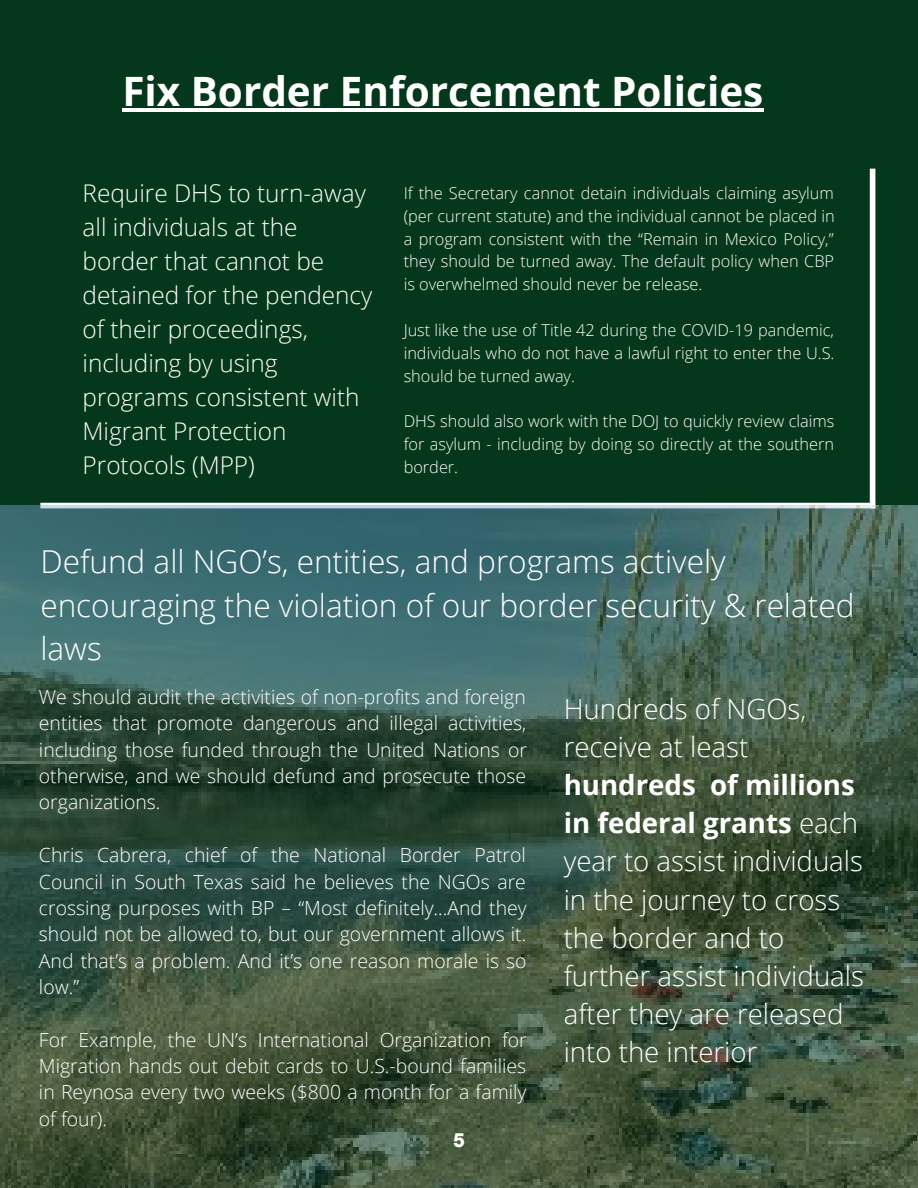
<style>
.page{position:relative;width:918px;height:1188px;background:#05371c}
.page>*{position:absolute;margin:0;border:0;box-sizing:border-box;transform-origin:0 0}
.t1{font:700 40.5px "Open Sans";color:#fff}
.t2{font:300 31.65px/43.3px "Open Sans";color:#fff}
.t3{font:300 27.6px/38.2px "Open Sans";color:#fff}
.t4{font:300 24.45px/34px "Open Sans";color:#fff}
.t5{font:300 19.5px/26.4px "Open Sans";color:#fff;text-align:justify}
.t6{font:900 18px "Open Sauce One";color:#fff}
.t7{font:300 16.35px/22.8px "Open Sans";color:#fff;text-align:justify}
.s1{font-weight:700}
</style>
<div class="page">
<svg style="left:40px;top:503px;width:830px;height:3px;background:#ecf2f8"></svg>
<div style="left:870px;top:169px;width:5px;height:339px;background:#fff"></div>
<img style="left:0;top:506px;width:917px;height:682px">
<hr style="left:122px;top:109px;width:642px;height:3px;background:#fff">
<h1 class="t1" style="left:122px;top:63px;width:643px">Fix Border Enforcement Policies</h1>
<p class="t4" style="left:83px;top:175px;width:291px">Require DHS to turn-away all individuals at the border that cannot be detained for the pendency of their proceedings, including by using programs consistent with<br>Migrant Protection<br>Protocols (MPP)</p>
<p class="t7" style="left:404px;top:181px;width:433px">If the Secretary cannot detain individuals claiming asylum (per current statute) and the individual cannot be placed in a program consistent with the “Remain in Mexico Policy,” they should be turned away. The default policy when CBP is overwhelmed should never be release.</p>
<p class="t7" style="left:404px;top:318px;width:432px">Just like the use of Title 42 during the COVID-19 pandemic, individuals who do not have a lawful right to enter the U.S. should be turned away.</p>
<p class="t7" style="left:404px;top:409px;width:432px">DHS should also work with the DOJ to quickly review claims for asylum - including by doing so directly at the southern border.</p>
<h2 class="t2" style="left:40px;top:540px;width:816px">Defund all NGO’s, entities, and programs actively encouraging the violation of our border security &amp; related laws</h2>
<p class="t5" style="left:39px;top:683px;width:490px">We should audit the activities of non-profits and foreign entities that promote dangerous and illegal activities, including those funded through the United Nations or otherwise, and we should defund and prosecute those organizations.</p>
<p class="t5" style="left:39px;top:841px;width:489px">Chris Cabrera, chief of the National Border Patrol Council in South Texas said he believes the NGOs are crossing purposes with BP – “Most definitely…And they should not be allowed to, but our government allows it.<br>And that’s a problem. And it’s one reason morale is so low.”</p>
<p class="t5" style="left:39px;top:1026px;width:489px">For Example, the UN’s International Organization for Migration hands out debit cards to U.S.-bound families in Reynosa every two weeks ($800 a month for a family of four).</p>
<h3 class="t3" style="left:564px;top:689px;width:244px">Hundreds of NGOs, receive at least</h3>
<h3 class="t3" style="left:564px;top:765px;width:302px"><span class="s1">hundreds of millions in federal grants</span> each year to assist individuals in the journey to cross the border and to further assist individuals after they are released into the interior</h3>
<p class="t6" style="left:453px;top:1129px;width:13px">5</p>
</div>
